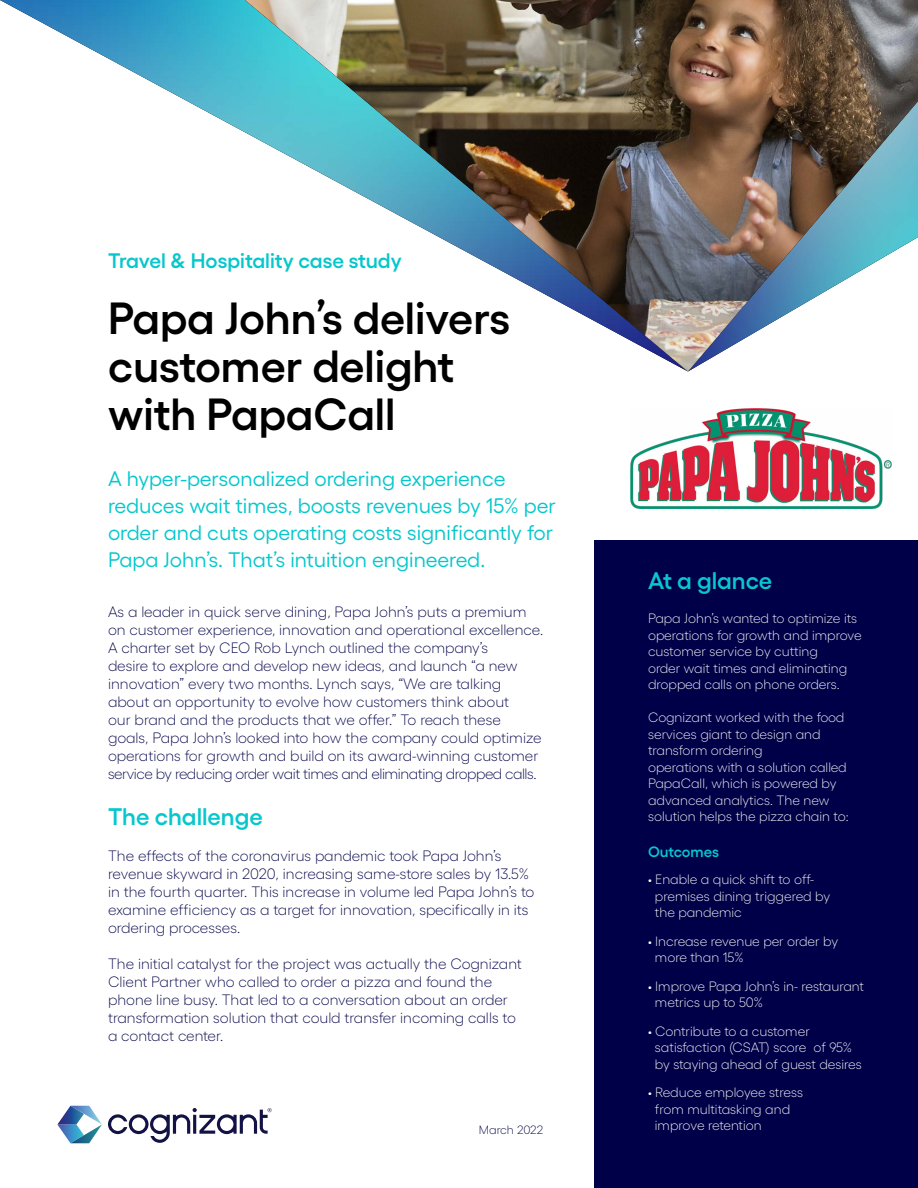
<style>
.page{position:relative;width:918px;height:1188px;background:#fff}
.page>*{position:absolute;margin:0;border:0;box-sizing:border-box;transform-origin:0 0}
.t1{font:600 45px/48px "Gellix";color:#000}
.t2{font:600 24px "Gellix";color:#06c7cc}
.t3{font:600 24px "Gellix";letter-spacing:-.005em;color:#09c7cc}
.t4{font:21px/27px "Gellix";color:#06c7cc}
.t5{font:600 21px "Gellix";color:#06c7cc}
.t6{font:300 15px/18px "Gellix";color:#000048}
.t7{font:600 15px "Gellix";color:#06c7cc}
.t8{font:300 13.5px/16.5px "Gellix";color:#fff}
.t9{font:300 12px "Gellix";letter-spacing:-.01em;color:#000048}
</style>
<div class="page">
<img style="left:0;top:0;width:245px;height:133px">
<div style="left:594px;top:540px;width:324px;height:648px;background:#000048"></div>
<svg style="left:108px;top:1108px;width:164px;height:35px"></svg>
<svg style="left:57px;top:1106px;width:45px;height:37px"></svg>
<img style="left:245px;top:0;width:673px;height:372px">
<img style="left:630px;top:408px;width:261px;height:100px">
<h3 class="t5" style="left:108px;top:244px;width:295px">Travel &amp; Hospitality case study</h3>
<h1 class="t1" style="left:108px;top:290px;width:404px">Papa John’s delivers customer delight with PapaCall</h1>
<h3 class="t4" style="left:108px;top:463px;width:449px">A hyper-personalized ordering experience reduces wait times, boosts revenues by 15% per order and cuts operating costs significantly for Papa John’s. That’s intuition engineered.</h3>
<p class="t6" style="left:108px;top:601px;width:437px">As a leader in quick serve dining, Papa John’s puts a premium on customer experience, innovation and operational excellence.<br>A charter set by CEO Rob Lynch outlined the company’s<br>desire to explore and develop new ideas, and launch “a new innovation” every two months. Lynch says, “We are talking about an opportunity to evolve how customers think about<br>our brand and the products that we offer.” To reach these goals, Papa John’s looked into how the company could optimize operations for growth and build on its award-winning customer service by reducing order wait times and eliminating dropped calls.</p>
<h2 class="t2" style="left:108px;top:798px;width:156px">The challenge</h2>
<p class="t6" style="left:108px;top:846px;width:428px">The effects of the coronavirus pandemic took Papa John’s revenue skyward in 2020, increasing same-store sales by 13.5% in the fourth quarter. This increase in volume led Papa John’s to examine efficiency as a target for innovation, specifically in its ordering processes.</p>
<p class="t6" style="left:108px;top:954px;width:415px">The initial catalyst for the project was actually the Cognizant Client Partner who called to order a pizza and found the phone line busy. That led to a conversation about an order transformation solution that could transfer incoming calls to a contact center.</p>
<p class="t9" style="left:479px;top:1121px;width:66px">March 2022</p>
<h2 class="t3" style="left:648px;top:562px;width:126px">At a glance</h2>
<p class="t8" style="left:648px;top:609px;width:215px">Papa John’s wanted to optimize its operations for growth and improve customer service by cutting<br>order wait times and eliminating dropped calls on phone orders.</p>
<p class="t8" style="left:648px;top:708px;width:202px">Cognizant worked with the food services giant to design and transform ordering<br>operations with a solution called<br>PapaCall, which is powered by advanced analytics. The new solution helps the pizza chain to:</p>
<p class="t7" style="left:648px;top:840px;width:73px">Outcomes</p>
<p class="t8" style="left:655px;top:870px;width:177px;text-indent:-7px">• Enable a quick shift to off&shy;premises dining triggered by the pandemic</p>
<p class="t8" style="left:655px;top:932px;width:185px;text-indent:-7px">• Increase revenue per order by more than 15%</p>
<p class="t8" style="left:655px;top:977px;width:210px;text-indent:-7px">• Improve Papa John’s in- restaurant metrics up to 50%</p>
<p class="t8" style="left:655px;top:1022px;width:208px;text-indent:-7px">• Contribute to a customer satisfaction (CSAT) score of 95% by staying ahead of guest desires</p>
<p class="t8" style="left:655px;top:1083px;width:150px;text-indent:-7px">• Reduce employee stress from multitasking and improve retention</p>
</div>
